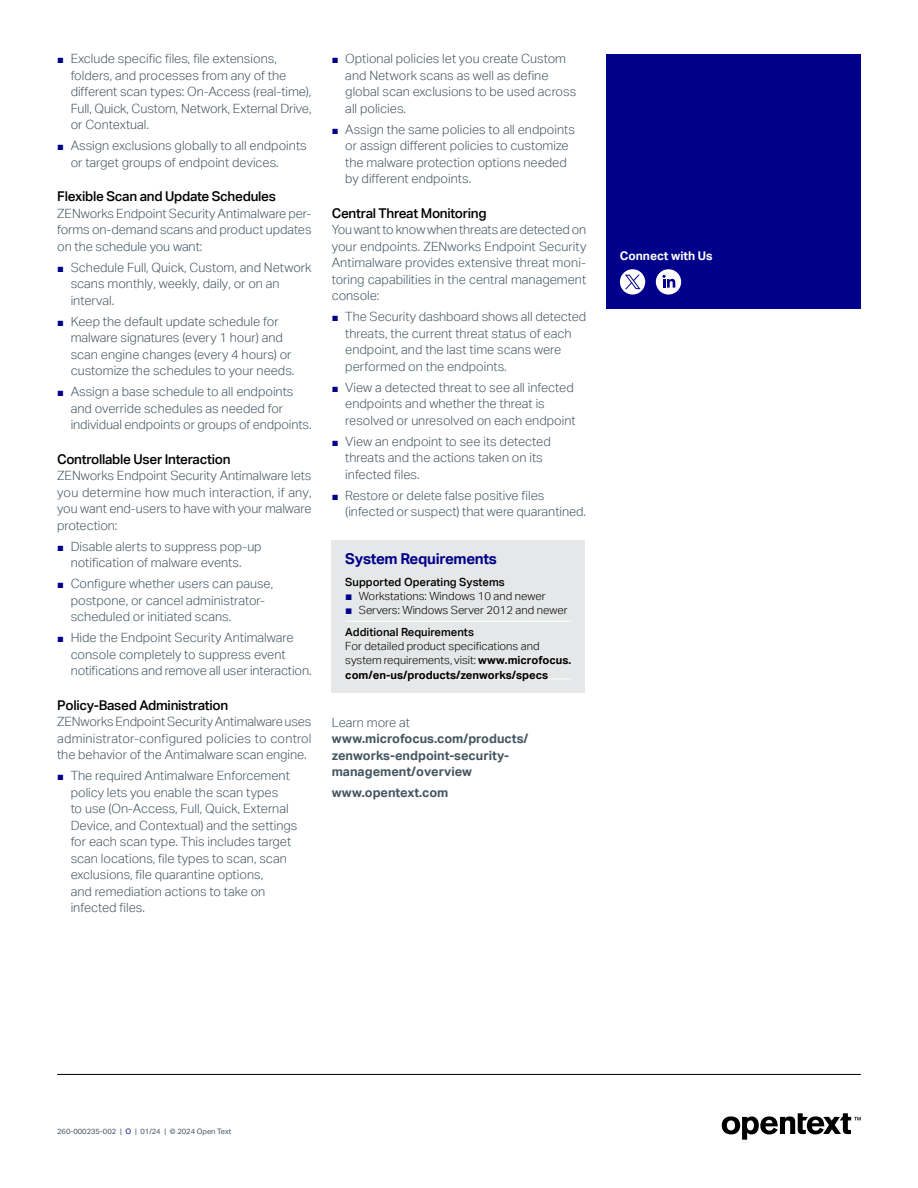
<style>
.page{position:relative;width:918px;height:1188px;background:#fff}
.page>*{position:absolute;margin:0;border:0;box-sizing:border-box;transform-origin:0 0}
.t1{font:700 15px "Aktiv Grotesk";letter-spacing:-.02em;color:#00008b}
.t2{font:500 13.5px "Aktiv Grotesk";letter-spacing:-.02em;color:#000}
.t3{font:300 12.75px/16.5px "Aktiv Grotesk";color:#455560}
.t4{font:700 12.75px/16.5px "Aktiv Grotesk";color:#455560}
.t5{font:700 12px "Aktiv Grotesk";color:#fff}
.t6{font:300 11.25px/14.2px "Aktiv Grotesk";color:#000}
.t7{font:500 11.25px "Aktiv Grotesk";color:#000}
.t8{font:7.5px "Aktiv Grotesk";color:#455560}
.s1{font-family:"Arial";font-weight:400;font-size:11.25px;color:#00008b}
.s2{font-family:"Arial";font-weight:400;font-size:12px;color:#00008b}
.s3{font-weight:700}
.s4{color:#00008b}
</style>
<div class="page">
<div style="left:332px;top:540px;width:253px;height:153px;background:#e6e7e8"></div>
<hr style="left:345px;top:621px;width:226px;height:1px;background:#fff">
<hr style="left:345px;top:679px;width:226px;height:1px;background:#fff">
<hr style="left:57px;top:1074px;width:804px;height:1px;background:#000">
<div style="left:606px;top:54px;width:255px;height:254px;background:#00008b"></div>
<svg style="left:620px;top:269px;width:25px;height:26px"></svg>
<svg style="left:625px;top:275px;width:16px;height:14px"></svg>
<div style="left:656px;top:269px;width:25px;height:26px;background:#fff;border-radius:50%"></div>
<svg style="left:663px;top:275px;width:12px;height:13px"></svg>
<svg style="left:722px;top:1113px;width:139px;height:27px"></svg>
<p class="t3" style="left:71px;top:50px;width:242px;text-indent:-14px"><span class="s1">■</span> Exclude specific files, file extensions, folders, and processes from any of the different scan types: On-Access (real-time), Full, Quick, Custom, Network, External Drive, or Contextual.</p>
<p class="t3" style="left:71px;top:137px;width:238px;text-indent:-14px"><span class="s1">■</span> Assign exclusions globally to all endpoints or target groups of endpoint devices.</p>
<p class="t2" style="left:57px;top:188px;width:220px">Flexible Scan and Update Schedules</p>
<p class="t3" style="left:57px;top:205px;width:256px;text-align:justify">ZENworks Endpoint Security Antimalware per&shy;forms on-demand scans and product updates on the schedule you want:</p>
<p class="t3" style="left:71px;top:259px;width:242px;text-indent:-14px"><span class="s1">■</span> Schedule Full, Quick, Custom, and Network scans monthly, weekly, daily, or on an interval.</p>
<p class="t3" style="left:71px;top:313px;width:225px;text-indent:-14px"><span class="s1">■</span> Keep the default update schedule for malware signatures (every 1 hour) and scan engine changes (every 4 hours) or customize the schedules to your needs.</p>
<p class="t3" style="left:71px;top:383px;width:242px;text-indent:-14px"><span class="s1">■</span> Assign a base schedule to all endpoints and override schedules as needed for individual endpoints or groups of endpoints.</p>
<p class="t2" style="left:57px;top:451px;width:175px">Controllable User Interaction</p>
<p class="t3" style="left:57px;top:467px;width:256px;text-align:justify">ZENworks Endpoint Security Antimalware lets you determine how much interaction, if any, you want end-users to have with your malware protection:</p>
<p class="t3" style="left:57px;top:538px;width:206px;text-align:center"><span class="s1">■</span> Disable alerts to suppress pop-up notification of malware events.</p>
<p class="t3" style="left:71px;top:575px;width:204px;text-indent:-14px"><span class="s1">■</span> Configure whether users can pause, postpone, or cancel administrator&shy;scheduled or initiated scans.</p>
<p class="t3" style="left:71px;top:629px;width:242px;text-indent:-14px"><span class="s1">■</span> Hide the Endpoint Security Antimalware console completely to suppress event notifications and remove all user interaction.</p>
<p class="t2" style="left:57px;top:697px;width:173px">Policy-Based Administration</p>
<p class="t3" style="left:57px;top:713px;width:256px;text-align:justify">ZENworks Endpoint Security Antimalware uses administrator-configured policies to control the behavior of the Antimalware scan engine.</p>
<p class="t3" style="left:71px;top:767px;width:228px;text-indent:-14px"><span class="s1">■</span> The required Antimalware Enforcement policy lets you enable the scan types<br>to use (On-Access, Full, Quick, External Device, and Contextual) and the settings for each scan type. This includes target scan locations, file types to scan, scan exclusions, file quarantine options,<br>and remediation actions to take on infected files.</p>
<p class="t3" style="left:345px;top:50px;width:232px;text-indent:-14px"><span class="s1">■</span> Optional policies let you create Custom and Network scans as well as define global scan exclusions to be used across all policies.</p>
<p class="t3" style="left:345px;top:121px;width:231px;text-indent:-14px"><span class="s1">■</span> Assign the same policies to all endpoints or assign different policies to customize the malware protection options needed by different endpoints.</p>
<p class="t2" style="left:332px;top:205px;width:156px">Central Threat Monitoring</p>
<p class="t3" style="left:332px;top:221px;width:256px;text-align:justify">You want to know when threats are detected on your endpoints. ZENworks Endpoint Security Antimalware provides extensive threat moni&shy;toring capabilities in the central management console:</p>
<p class="t3" style="left:345px;top:308px;width:242px;text-indent:-14px"><span class="s1">■</span> The Security dashboard shows all detected threats, the current threat status of each endpoint, and the last time scans were performed on the endpoints.</p>
<p class="t3" style="left:345px;top:379px;width:232px;text-indent:-14px"><span class="s1">■</span> View a detected threat to see all infected endpoints and whether the threat is resolved or unresolved on each endpoint</p>
<p class="t3" style="left:345px;top:433px;width:207px;text-indent:-14px"><span class="s1">■</span> View an endpoint to see its detected threats and the actions taken on its infected files.</p>
<p class="t3" style="left:345px;top:487px;width:242px;text-indent:-14px"><span class="s1">■</span> Restore or delete false positive files (infected or suspect) that were quarantined.</p>
<p class="t1" style="left:345px;top:550px;width:153px">System Requirements</p>
<p class="t7" style="left:345px;top:575px;width:161px">Supported Operating Systems</p>
<p class="t6" style="left:345px;top:589px;width:202px"><span class="s2">■</span> Workstations: Windows 10 and newer</p>
<p class="t6" style="left:345px;top:603px;width:224px"><span class="s2">■</span> Servers: Windows Server 2012 and newer</p>
<p class="t7" style="left:345px;top:625px;width:130px">Additional Requirements</p>
<p class="t6" style="left:345px;top:639px;width:227px">For detailed product specifications and system requirements, visit: <span class="s3">www.microfocus. com/en-us/products/zenworks/specs</span></p>
<p class="t3" style="left:332px;top:714px;width:80px">Learn more at</p>
<p class="t4" style="left:332px;top:730px;width:198px">www.microfocus.com/products/ zenworks-endpoint-security&shy;management/overview</p>
<p class="t4" style="left:332px;top:784px;width:118px">www.opentext.com</p>
<p class="t5" style="left:620px;top:248px;width:94px">Connect with Us</p>
<p class="t8" style="left:57px;top:1127px;width:176px">260-000235-002 | <span class="s4">O</span> | 01/24 | © 2024 Open Text</p>
</div>
